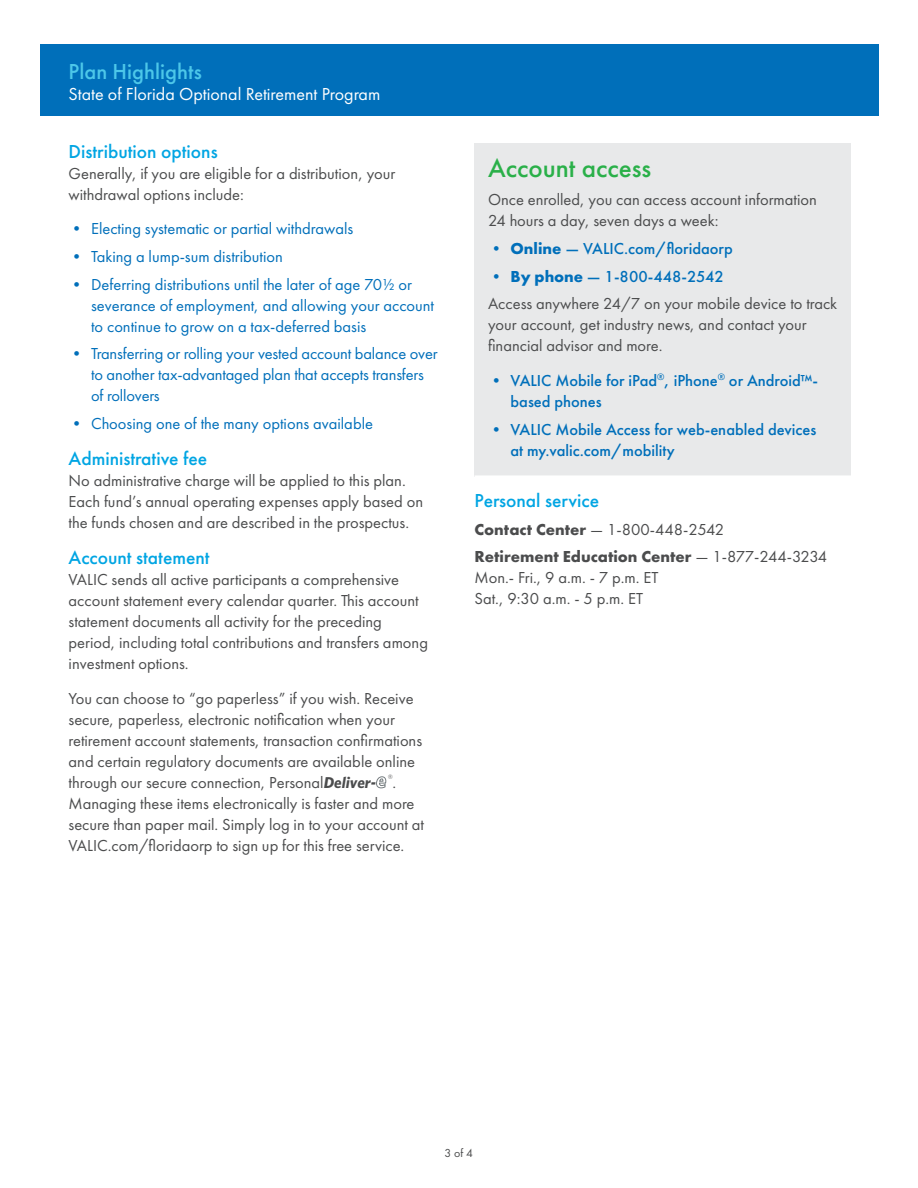
<style>
.page{position:relative;width:918px;height:1188px;background:#fff}
.page>*{position:absolute;margin:0;border:0;box-sizing:border-box;transform-origin:0 0}
.t1{font:500 27px "Futura PT";color:#2ab049}
.t2{font:500 22.5px "Futura PT";color:#4dc7e9}
.t3{font:500 19.5px "Futura PT";color:#00a5e3}
.t4{font:18px "Futura PT";color:#fff}
.t5{font:16.5px/21px "Futura PT";color:#4b4c4d}
.t6{font:16.5px/21px "Futura PT";color:#006fba}
.t7{font:500 16.5px/21px "Futura PT";color:#006fba}
.t8{font:700 16.5px/27.8px "Futura PT";color:#4b4c4d}
.t9{font:12px "Futura PT";color:#4b4c4d}
.s1{font-family:"Whitney";font-weight:700;font-style:italic;font-size:15.75px}
.s2{font-weight:700}
.s3{font-weight:700;color:#006fba}
.s4{font-weight:500;color:#006fba}
.s5{font-weight:400}
</style>
<div class="page">
<svg style="left:376px;top:776px;width:11px;height:13px"></svg>
<div style="left:40px;top:44px;width:839px;height:72px;background:#006fba"></div>
<div style="left:475px;top:143px;width:376px;height:334px;background:#e8e9ea"></div>
<hr style="left:475px;top:475px;width:376px;height:3px;background:#fff">
<h2 class="t2" style="left:69px;top:58px;width:135px">Plan Highlights</h2>
<p class="t4" style="left:69px;top:83px;width:313px">State of Florida Optional Retirement Program</p>
<p class="t3" style="left:69px;top:139px;width:151px">Distribution options</p>
<p class="t5" style="left:69px;top:163px;width:328px">Generally, if you are eligible for a distribution, your withdrawal options include:</p>
<p class="t6" style="left:69px;top:218px;width:286px">• Electing systematic or partial withdrawals</p>
<p class="t6" style="left:69px;top:246px;width:216px">• Taking a lump-sum distribution</p>
<p class="t6" style="left:91px;top:274px;width:345px;text-indent:-23px">• Deferring distributions until the later of age 70½ or severance of employment, and allowing your account to continue to grow on a tax-deferred basis</p>
<p class="t6" style="left:91px;top:343px;width:348px;text-indent:-23px">• Transferring or rolling your vested account balance over to another tax-advantaged plan that accepts transfers of rollovers</p>
<p class="t6" style="left:69px;top:413px;width:306px">• Choosing one of the many options available</p>
<p class="t3" style="left:69px;top:447px;width:140px">Administrative fee</p>
<p class="t5" style="left:69px;top:470px;width:356px">No administrative charge will be applied to this plan.<br>Each fund’s annual operating expenses apply based on the funds chosen and are described in the prospectus.</p>
<p class="t3" style="left:69px;top:546px;width:143px">Account statement</p>
<p class="t5" style="left:69px;top:569px;width:361px">VALIC sends all active participants a comprehensive account statement every calendar quarter. This account statement documents all activity for the preceding period, including total contributions and transfers among investment options.</p>
<p class="t5" style="left:69px;top:688px;width:357px">You can choose to “go paperless” if you wish. Receive secure, paperless, electronic notification when your retirement account statements, transaction confirmations and certain regulatory documents are available online through our secure connection, Personal<span class="s1">Deliver-</span> <sup>®</sup>.<br>Managing these items electronically is faster and more secure than paper mail. Simply log in to your account at VALIC.com/floridaorp to sign up for this free service.</p>
<h1 class="t1" style="left:488px;top:152px;width:165px">Account access</h1>
<p class="t5" style="left:488px;top:189px;width:330px">Once enrolled, you can access account information<br>24 hours a day, seven days a week:</p>
<p class="t7" style="left:488px;top:238px;width:246px"><span class="s2">• Online</span> — VALIC.com/floridaorp</p>
<p class="t5" style="left:488px;top:262px;width:351px;line-height:27.8px"><span class="s3">• By phone</span> <span class="s4">— 1-800-448-2542<br></span>Access anywhere 24/7 on your mobile device to track</p>
<p class="t5" style="left:488px;top:314px;width:320px">your account, get industry news, and contact your financial advisor and more.</p>
<p class="t7" style="left:511px;top:370px;width:309px;text-indent:-22px">• VALIC Mobile for iPad<sup>®</sup>, iPhone<sup>®</sup> or Android™- based phones</p>
<p class="t7" style="left:511px;top:419px;width:307px;text-indent:-23px">• VALIC Mobile Access for web-enabled devices at my.valic.com/mobility</p>
<p class="t3" style="left:475px;top:489px;width:126px">Personal service</p>
<p class="t8" style="left:475px;top:515px;width:354px">Contact Center <span class="s5">— 1-800-448-2542<br></span>Retirement Education Center <span class="s5">— 1-877-244-3234</span></p>
<p class="t5" style="left:475px;top:567px;width:186px">Mon.- Fri., 9 a.m. - 7 p.m. ET<br>Sat., 9:30 a.m. - 5 p.m. ET</p>
<p class="t9" style="left:444px;top:1146px;width:30px">3 of 4</p>
</div>
